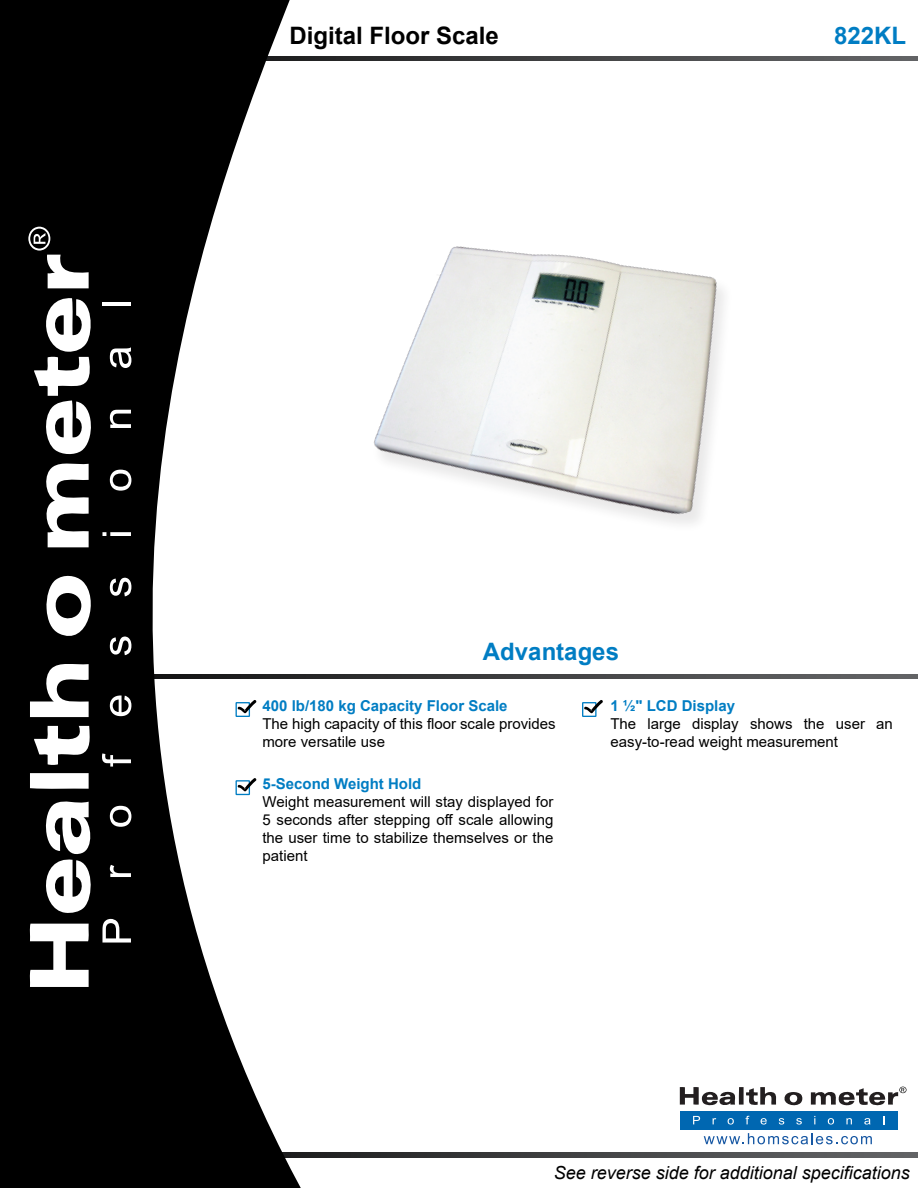
<style>
.page{position:relative;width:918px;height:1188px;background:#fff}
.page>*{position:absolute;margin:0;border:0;box-sizing:border-box;transform-origin:0 0}
.t1{font:700 24px "Arial";color:#000}
.t2{font:700 24px "Arial";color:#007dc3}
.t3{font:italic 18px "Arial";color:#000}
.t4{font:15px/18px "Arial";color:#000}
.t5{font:700 15px "Arial";color:#007dc3}
</style>
<div class="page">
<svg style="left:310px;top:56px;width:608px;height:5px;background:#454547"></svg>
<svg style="left:310px;top:674px;width:608px;height:5px;background:#474749"></svg>
<svg style="left:310px;top:1153px;width:608px;height:4px;background:#444546"></svg>
<svg style="left:0;top:0;width:310px;height:1188px;fill:#000"></svg>
<svg style="left:29px;top:924px;width:60px;height:63px"></svg>
<svg style="left:30px;top:773px;width:59px;height:16px"></svg>
<svg style="left:30px;top:661px;width:59px;height:56px"></svg>
<svg style="left:34px;top:726px;width:57px;height:39px"></svg>
<svg style="left:38px;top:798px;width:56px;height:115px"></svg>
<svg style="left:46px;top:574px;width:54px;height:74px"></svg>
<svg style="left:42px;top:461px;width:47px;height:86px"></svg>
<svg style="left:34px;top:296px;width:61px;height:159px"></svg>
<svg style="left:28px;top:227px;width:61px;height:61px"></svg>
<svg style="left:102px;top:919px;width:29px;height:24px"></svg>
<svg style="left:110px;top:865px;width:21px;height:12px"></svg>
<svg style="left:110px;top:806px;width:21px;height:21px"></svg>
<svg style="left:102px;top:753px;width:29px;height:14px"></svg>
<svg style="left:110px;top:696px;width:21px;height:20px"></svg>
<svg style="left:110px;top:637px;width:21px;height:18px"></svg>
<svg style="left:110px;top:578px;width:21px;height:18px"></svg>
<svg style="left:110px;top:532px;width:21px;height:4px"></svg>
<svg style="left:102px;top:532px;width:4px;height:4px"></svg>
<svg style="left:110px;top:470px;width:21px;height:21px"></svg>
<svg style="left:110px;top:410px;width:21px;height:18px"></svg>
<svg style="left:110px;top:347px;width:21px;height:21px"></svg>
<hr style="left:102px;top:302px;width:29px;height:4px;background:#fff">
<svg style="left:236px;top:699px;width:21px;height:18px"></svg>
<svg style="left:582px;top:700px;width:21px;height:17px"></svg>
<svg style="left:236px;top:777px;width:21px;height:18px"></svg>
<img style="left:374px;top:246px;width:350px;height:278px">
<svg style="left:680px;top:1087px;width:123px;height:19px"></svg>
<svg style="left:811px;top:1087px;width:95px;height:19px"></svg>
<svg style="left:704px;top:1133px;width:168px;height:11px"></svg>
<div style="left:680px;top:1111px;width:218px;height:18px;background:#0067b1"></div>
<svg style="left:693px;top:1116px;width:7px;height:8px"></svg>
<svg style="left:728px;top:1118px;width:6px;height:7px"></svg>
<svg style="left:746px;top:1116px;width:3px;height:8px"></svg>
<svg style="left:761px;top:1118px;width:6px;height:7px"></svg>
<svg style="left:779px;top:1118px;width:5px;height:7px"></svg>
<svg style="left:796px;top:1118px;width:6px;height:7px"></svg>
<svg style="left:828px;top:1118px;width:6px;height:7px"></svg>
<svg style="left:846px;top:1118px;width:6px;height:6px"></svg>
<svg style="left:864px;top:1118px;width:7px;height:7px"></svg>
<h1 class="t1" style="left:289px;top:19px;width:211px">Digital Floor Scale</h1>
<h1 class="t2" style="left:834px;top:19px;width:74px">822KL</h1>
<h1 class="t2" style="left:483px;top:635px;width:138px">Advantages</h1>
<p class="t5" style="left:262px;top:695px;width:247px">400 lb/180 kg Capacity Floor Scale</p>
<p class="t4" style="left:262px;top:714px;width:295px">The high capacity of this floor scale provides more versatile use</p>
<p class="t5" style="left:262px;top:773px;width:160px">5-Second Weight Hold</p>
<p class="t4" style="left:262px;top:792px;width:293px;text-align:justify">Weight measurement will stay displayed for 5 seconds after stepping off scale allowing the user time to stabilize themselves or the patient</p>
<p class="t5" style="left:610px;top:695px;width:126px">1 ½" LCD Display</p>
<p class="t4" style="left:610px;top:714px;width:284px">The large display shows the user an easy-to-read weight measurement</p>
<p class="t3" style="left:554px;top:1161px;width:358px">See reverse side for additional specifications</p>
</div>
